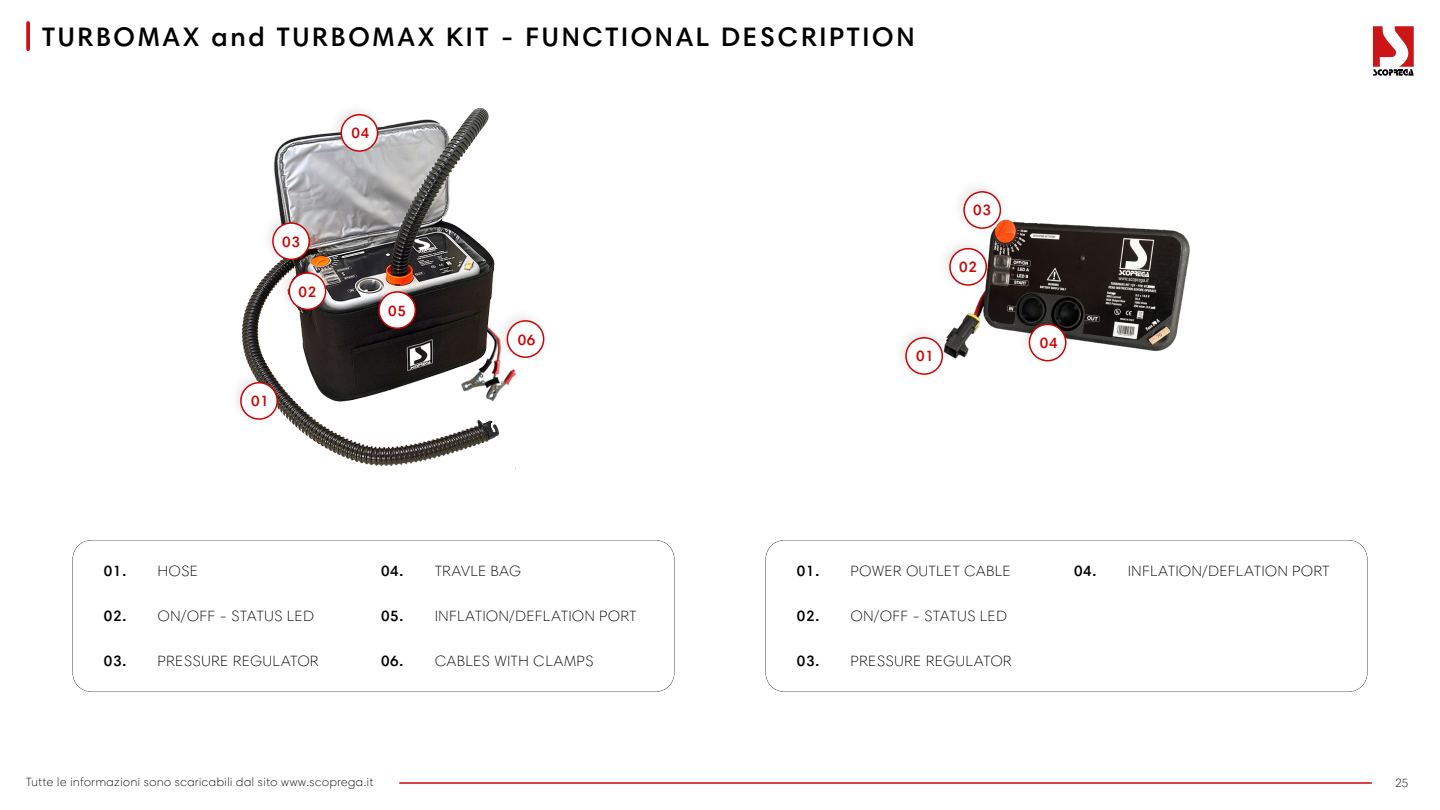
<style>
.page{position:relative;width:1440px;height:810px;background:#fff}
.page>*{position:absolute;margin:0;border:0;box-sizing:border-box;transform-origin:0 0}
.t1{font:600 27px "Harmonia Sans Pro Cyr";letter-spacing:.1em;color:#000}
.t2{font:300 15px "Harmonia Sans Pro Cyr";letter-spacing:.05em;color:#000}
.t3{font:600 15px "Harmonia Sans Pro Cyr";letter-spacing:.05em;color:#cc0404}
.t4{font:300 12px "Harmonia Sans Pro Cyr";letter-spacing:.05em;color:#000}
.s1{font-weight:600}
</style>
<div class="page">
<hr style="left:400px;top:782px;width:971px;height:2px;background:#cc0404">
<svg style="left:26px;top:23px;width:4px;height:26px"></svg>
<svg style="left:1373px;top:26px;width:41px;height:50px"></svg>
<img style="left:241px;top:108px;width:274px;height:358px">
<div style="left:259px;top:209px;width:58px;height:58px;background:#000;opacity:.1"></div>
<div style="left:273px;top:223px;width:36px;height:36px;background:#fff;border-radius:50%"></div>
<div style="left:272px;top:222px;width:38px;height:38px;border:2px solid #cc0404;border-radius:50%"></div>
<div style="left:950px;top:178px;width:58px;height:57px;background:#000;opacity:.1"></div>
<div style="left:964px;top:192px;width:36px;height:36px;background:#fff;border-radius:50%"></div>
<div style="left:963px;top:191px;width:38px;height:38px;border:2px solid #cc0404;border-radius:50%"></div>
<div style="left:276px;top:259px;width:57px;height:58px;background:#000;opacity:.1"></div>
<div style="left:289px;top:273px;width:37px;height:36px;background:#fff;border-radius:50%"></div>
<div style="left:289px;top:272px;width:37px;height:38px;border:2px solid #cc0404;border-radius:50%"></div>
<div style="left:494px;top:307px;width:57px;height:57px;background:#000;opacity:.1"></div>
<div style="left:507px;top:321px;width:37px;height:36px;background:#fff;border-radius:50%"></div>
<div style="left:507px;top:320px;width:37px;height:38px;border:2px solid #cc0404;border-radius:50%"></div>
<div style="left:227px;top:369px;width:57px;height:57px;background:#000;opacity:.1"></div>
<div style="left:241px;top:383px;width:36px;height:36px;background:#fff;border-radius:50%"></div>
<div style="left:240px;top:382px;width:38px;height:38px;border:2px solid #cc0404;border-radius:50%"></div>
<div style="left:892px;top:324px;width:58px;height:57px;background:#000;opacity:.1"></div>
<div style="left:906px;top:338px;width:36px;height:36px;background:#fff;border-radius:50%"></div>
<div style="left:905px;top:337px;width:38px;height:38px;border:2px solid #cc0404;border-radius:50%"></div>
<div style="left:327px;top:101px;width:58px;height:57px;background:#000;opacity:.1"></div>
<div style="left:341px;top:115px;width:37px;height:36px;background:#fff;border-radius:50%"></div>
<div style="left:341px;top:114px;width:37px;height:38px;border:2px solid #cc0404;border-radius:50%"></div>
<div style="left:365px;top:278px;width:58px;height:58px;background:#000;opacity:.1"></div>
<div style="left:379px;top:292px;width:36px;height:36px;background:#fff;border-radius:50%"></div>
<div style="left:378px;top:291px;width:38px;height:38px;border:2px solid #cc0404;border-radius:50%"></div>
<img style="left:939px;top:210px;width:251px;height:151px">
<div style="left:1016px;top:311px;width:57px;height:57px;background:#000;opacity:.1"></div>
<div style="left:1029px;top:324px;width:37px;height:37px;background:#fff;border-radius:50%"></div>
<div style="left:1029px;top:324px;width:37px;height:37px;border:2px solid #cc0404;border-radius:50%"></div>
<h1 class="t1" style="left:42px;top:20px;width:874px">TURBOMAX and TURBOMAX KIT - FUNCTIONAL DESCRIPTION</h1>
<p class="t3" style="left:352px;top:124px;width:19px">04</p>
<p class="t3" style="left:282px;top:232px;width:19px">03</p>
<p class="t3" style="left:299px;top:282px;width:19px">02</p>
<p class="t3" style="left:251px;top:392px;width:19px">01</p>
<p class="t3" style="left:388px;top:301px;width:19px">05</p>
<p class="t3" style="left:518px;top:330px;width:19px">06</p>
<p class="t2" style="left:104px;top:562px;width:96px"><span class="s1">01.</span> HOSE</p>
<p class="t2" style="left:104px;top:607px;width:211px"><span class="s1">02.</span> ON/OFF - STATUS LED</p>
<p class="t2" style="left:104px;top:652px;width:216px"><span class="s1">03.</span> PRESSURE REGULATOR</p>
<p class="t2" style="left:381px;top:562px;width:141px"><span class="s1">04.</span> TRAVLE BAG</p>
<p class="t2" style="left:381px;top:607px;width:257px"><span class="s1">05.</span> INFLATION/DEFLATION PORT</p>
<p class="t2" style="left:381px;top:652px;width:214px"><span class="s1">06.</span> CABLES WITH CLAMPS</p>
<p class="t3" style="left:973px;top:201px;width:19px">03</p>
<p class="t3" style="left:959px;top:258px;width:19px">02</p>
<p class="t3" style="left:916px;top:347px;width:19px">01</p>
<p class="t3" style="left:1040px;top:333px;width:19px">04</p>
<p class="t2" style="left:797px;top:562px;width:215px"><span class="s1">01.</span> POWER OUTLET CABLE</p>
<p class="t2" style="left:797px;top:607px;width:211px"><span class="s1">02.</span> ON/OFF - STATUS LED</p>
<p class="t2" style="left:797px;top:652px;width:216px"><span class="s1">03.</span> PRESSURE REGULATOR</p>
<p class="t2" style="left:1074px;top:562px;width:257px"><span class="s1">04.</span> INFLATION/DEFLATION PORT</p>
<p class="t4" style="left:26px;top:775px;width:349px">Tutte le informazioni sono scaricabili dal sito www.scoprega.it</p>
<p class="t4" style="left:1395px;top:776px;width:15px">25</p>
</div>
